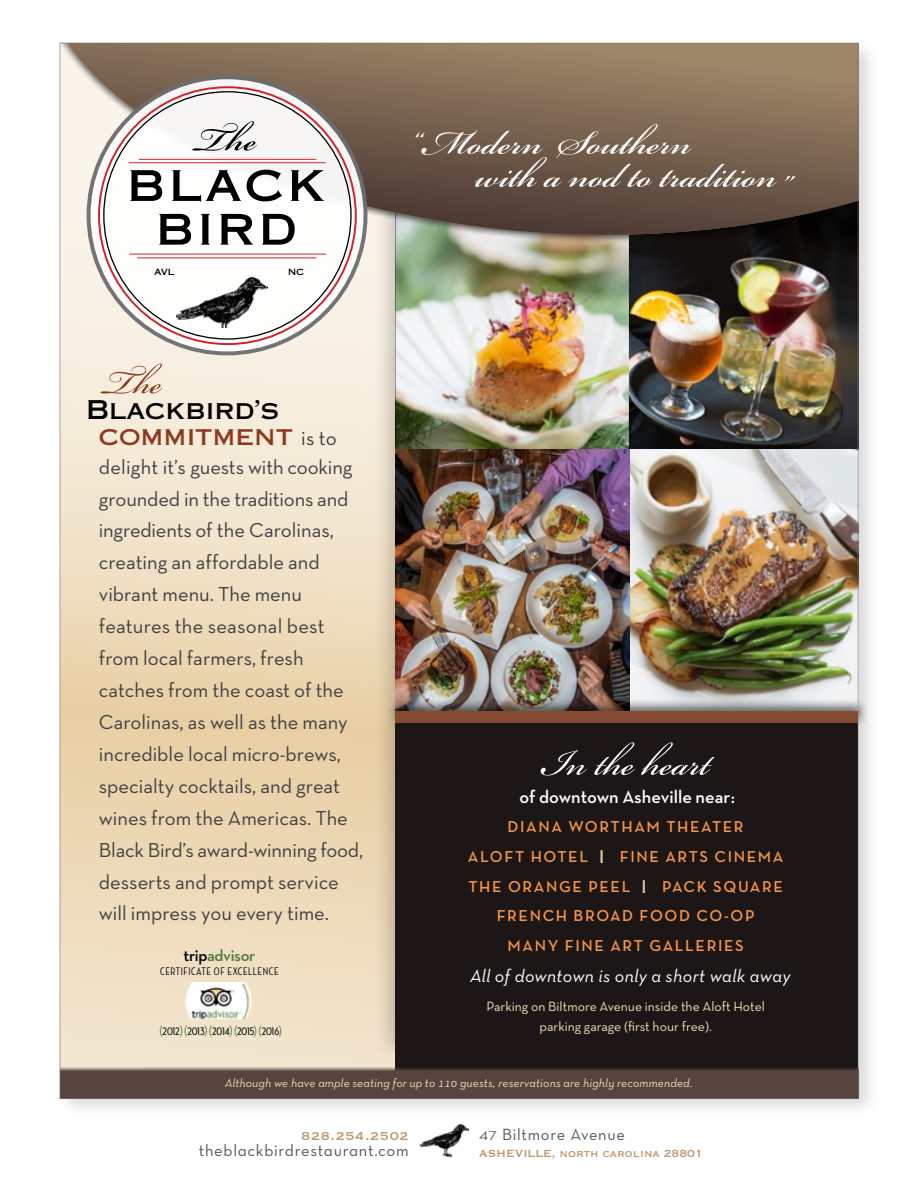
<style>
.page{position:relative;width:918px;height:1188px;background:#fff}
.page>*{position:absolute;margin:0;border:0;box-sizing:border-box;transform-origin:0 0}
.t1{font:56.25px "Bickham Script Std";color:#fff}
.t2{font:600 51.75px "Bickham Script Std";color:#fff}
.t3{font:51.75px "Bickham Script Std";color:#8c3a1e}
.t4{font:600 50.7px "Bickham Script Std";color:#000}
.t5{font:50.4px "Copperplate Gothic Std 31 AB";letter-spacing:.06em;color:#000}
.t6{font:25.95px/25.8px "Copperplate Gothic Std 31 AB";color:#000}
.t7{font:20.55px/32px "Neutra Text TFPS";color:#414042}
.t8{font:18.3px "Neutra Text TFPS Book Ita Alt";letter-spacing:.02em;color:#fff}
.t9{font:600 18.3px "Neutra Text TFPS";color:#fff}
.t10{font:16.65px "Neutra Text PS Book Alt";letter-spacing:.04em;color:#58595b}
.t11{font:16.5px "Neutra Text PS Book Alt";letter-spacing:.04em;color:#58595b}
.t12{font:600 16.5px "Neutraface 2 Text";letter-spacing:-.02em;color:#4d7c3c}
.t13{font:600 16.05px/29.5px "Neutra Text TFPS";letter-spacing:.1em;color:#f79548;text-align:center}
.t14{font:15px "Copperplate Gothic Std 31 BC";letter-spacing:.04em;color:#bf966e}
.t15{font:13.65px/19.8px "Neutra Text TFPS";color:#f1dfb8;text-align:center}
.t16{font:500 13.5px "Neutra Condensed";letter-spacing:-.01em;color:#000}
.t17{font:13.5px "Copperplate Gothic Std 31 BC";color:#bf966e;scale:.95 1}
.t18{font:italic 12.15px "Neutra Text TFPS";letter-spacing:.01em;color:#e8dfbe}
.t19{font:500 11.25px "Neutra Condensed";letter-spacing:.05em;color:#000}
.t20{font:8.55px "Copperplate Gothic Std 31 AB";color:#000}
.s1{color:#8c3a1e}
.s2{font-family:"Neutra Text TFPS";font-size:20.55px;color:#414042}
.s3{color:#000}
.s4{color:#4d7c3c}
.s5{font-family:"Neutra Text TFPS Bold SC Alt";font-weight:400;color:#e5c796}
.s6{font-size:12.9px}
</style>
<div class="page">
<img style="left:419px;top:1124px;width:50px;height:34px">
<div style="left:56px;top:38px;width:825px;height:1081px;background:#000;opacity:.15"></div>
<svg style="left:62px;top:250px;width:333px;height:816px"></svg>
<div style="left:372px;top:176px;width:58px;height:886px;background:#493731;opacity:.25"></div>
<img style="left:629px;top:250px;width:228px;height:448px">
<div style="left:395px;top:711px;width:463px;height:370px;background:#1c1716"></div>
<img style="left:395px;top:250px;width:234px;height:448px">
<svg style="left:62px;top:45px;width:795px;height:205px"></svg>
<div style="left:89px;top:77px;width:277px;height:276px;background:#fff;border-radius:50%"></div>
<hr style="left:129px;top:254px;width:197px;height:1px;background:#d2232a">
<hr style="left:137px;top:257px;width:179px;height:1px;background:#d2232a">
<hr style="left:139px;top:159px;width:177px;height:1px;background:#d2232a">
<hr style="left:129px;top:162px;width:197px;height:1px;background:#d2232a">
<img style="left:176px;top:276px;width:92px;height:52px">
<div style="left:60px;top:1066px;width:798px;height:33px;background:#57443f"></div>
<img style="left:184px;top:982px;width:68px;height:37px">
<div style="left:387px;top:698px;width:482px;height:30px;background:#000;opacity:.75"></div>
<div style="left:395px;top:711px;width:463px;height:12px;background:#844b32"></div>
<h3 class="t4" style="left:195px;top:103px;width:63px">The</h3>
<h3 class="t5" style="left:126px;top:152px;width:201px">black</h3>
<h3 class="t5" style="left:155px;top:196px;width:143px">bird</h3>
<p class="t20" style="left:154px;top:267px;width:22px">AVL</p>
<p class="t20" style="left:288px;top:267px;width:18px">NC</p>
<h2 class="t3" style="left:102px;top:345px;width:61px">The</h2>
<p class="t6" style="left:99px;top:397px;width:240px;text-indent:-13px">Blackbird’s <span class="s1">commitment</span> <span class="s2">is to</span></p>
<p class="t7" style="left:99px;top:450px;width:266px">delight it’s guests with cooking grounded in the traditions and ingredients of the Carolinas, creating an affordable and vibrant menu. The menu features the seasonal best from local farmers, fresh catches from the coast of the<br>Carolinas, as well as the many incredible local micro-brews, specialty cocktails, and great wines from the Americas. The<br>Black Bird’s award-winning food, desserts and prompt service will impress you every time.</p>
<p class="t12" style="left:183px;top:945px;width:73px"><span class="s3">trip</span>advisor</p>
<p class="t19" style="left:160px;top:965px;width:120px">CERTIFICATE OF EXCELLENCE</p>
<p class="t16" style="left:160px;top:1024px;width:123px"><span class="s4">(</span>2012<span class="s4">) (</span>2013<span class="s4">) (</span>2014<span class="s4">) (</span>2015<span class="s4">) (</span>2016<span class="s4">)</span></p>
<h2 class="t2" style="left:411px;top:105px;width:282px">“Modern Southern</h2>
<h2 class="t2" style="left:475px;top:138px;width:317px">with a nod to tradition”</h2>
<h1 class="t1" style="left:542px;top:722px;width:169px">In the heart</h1>
<p class="t9" style="left:519px;top:785px;width:217px">of downtown Asheville near:</p>
<p class="t13" style="left:468px;top:812px;width:317px">DIANA WORTHAM THEATER<br>ALOFT HOTEL <span class="s5">|</span> FINE ARTS CINEMA<br>THE ORANGE PEEL <span class="s5">|</span> PACK SQUARE<br>FRENCH BROAD FOOD CO-OP<br>MANY FINE ART GALLERIES</p>
<p class="t8" style="left:470px;top:965px;width:322px">All of downtown is only a short walk away</p>
<p class="t15" style="left:486px;top:996px;width:280px">Parking on Biltmore Avenue inside the Aloft Hotel parking garage (first hour free).</p>
<p class="t18" style="left:225px;top:1076px;width:469px">Although we have ample seating for up to 110 guests, reservations are highly recommended.</p>
<p class="t14" style="left:301px;top:1129px;width:109px">828.254.2502</p>
<p class="t10" style="left:199px;top:1141px;width:211px">theblackbirdrestaurant.com</p>
<p class="t11" style="left:479px;top:1125px;width:147px"><span class="s6">47</span> Biltmore Avenue</p>
<p class="t17" style="left:479px;top:1146px;width:237px">ASHEVILLE, north carolina 28801</p>
</div>
